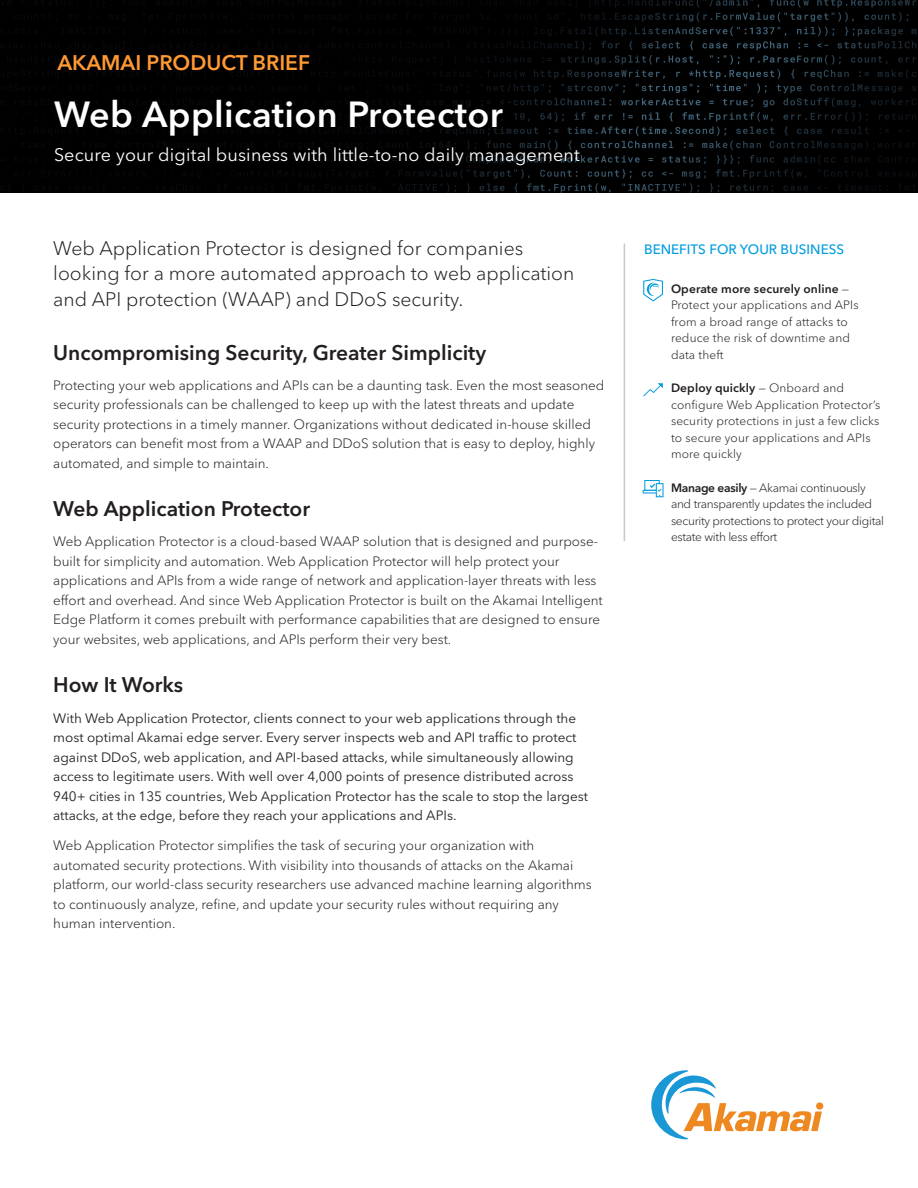
<style>
.page{position:relative;width:918px;height:1188px;background:#fff}
.page>*{position:absolute;margin:0;border:0;box-sizing:border-box;transform-origin:0 0}
.t1{font:600 36px "Avenir Next LT Pro";letter-spacing:.01em;color:#fff}
.ACS_Text_Subhead{font:600 21px "Avenir Next LT Pro";color:#231f20}
.ACS_Preheader{font:600 21px "Avenir Next LT Pro";color:#f93}
.ACS_Text_Intro_Para{font:300 19.5px/25.5px "Avenir Next LT Pro";color:#231f20}
.t2{font:18px "Avenir Next LT Pro";letter-spacing:.01em;color:#fff}
.ACS_Text_Main{font:300 13.5px/19.5px "Avenir Next LT Pro";color:#231f20}
.ACS_Text_Main-2{font:13.5px/19.5px "Avenir Next LT Pro";color:#231f20}
.Mouse_copy{font:500 13.5px "Avenir Next LT Pro";color:#009cde}
.Mouse_copy-2{font:300 12px/16.5px "Avenir Next LT Pro";letter-spacing:.01em;color:#231f20}
.Mouse_copy-3{font:300 12px/16.5px "Avenir Next LT Pro";letter-spacing:-.025em;color:#231f20}
.s1{font-weight:600}
</style>
<div class="page">
<img style="left:0;top:0;width:918px;height:192px">
<div style="left:816px;top:1102px;width:7px;height:8px;background:#ee8922;border-radius:50%"></div>
<svg style="left:651px;top:1070px;width:171px;height:69px"></svg>
<hr style="left:624px;top:244px;width:1px;height:297px;background:#c7c8ca">
<svg style="left:643px;top:480px;width:21px;height:17px"></svg>
<svg style="left:643px;top:383px;width:20px;height:13px"></svg>
<svg style="left:643px;top:279px;width:20px;height:22px"></svg>
<p class="ACS_Preheader" style="left:57px;top:50px;width:254px">AKAMAI PRODUCT BRIEF</p>
<p class="t1" style="left:54px;top:92px;width:450px">Web Application Protector</p>
<p class="t2" style="left:54px;top:144px;width:527px">Secure your digital business with little-to-no daily management</p>
<p class="ACS_Text_Intro_Para" style="left:53px;top:235px;width:523px">Web Application Protector is designed for companies looking for a more automated approach to web application and API protection (WAAP) and DDoS security.</p>
<p class="ACS_Text_Subhead" style="left:53px;top:339px;width:434px">Uncompromising Security, Greater Simplicity</p>
<p class="ACS_Text_Main" style="left:53px;top:375px;width:553px">Protecting your web applications and APIs can be a daunting task. Even the most seasoned security professionals can be challenged to keep up with the latest threats and update security protections in a timely manner. Organizations without dedicated in-house skilled operators can benefit most from a WAAP and DDoS solution that is easy to deploy, highly automated, and simple to maintain.</p>
<p class="ACS_Text_Subhead" style="left:53px;top:496px;width:258px">Web Application Protector</p>
<p class="ACS_Text_Main" style="left:53px;top:532px;width:551px">Web Application Protector is a cloud-based WAAP solution that is designed and purpose&shy;built for simplicity and automation. Web Application Protector will help protect your applications and APIs from a wide range of network and application-layer threats with less effort and overhead. And since Web Application Protector is built on the Akamai Intelligent Edge Platform it comes prebuilt with performance capabilities that are designed to ensure your websites, web applications, and APIs perform their very best.</p>
<p class="ACS_Text_Subhead" style="left:53px;top:672px;width:131px">How It Works</p>
<p class="ACS_Text_Main-2" style="left:53px;top:708px;width:536px">With Web Application Protector, clients connect to your web applications through the most optimal Akamai edge server. Every server inspects web and API traffic to protect against DDoS, web application, and API-based attacks, while simultaneously allowing access to legitimate users. With well over 4,000 points of presence distributed across 940+ cities in 135 countries, Web Application Protector has the scale to stop the largest attacks, at the edge, before they reach your applications and APIs.</p>
<p class="ACS_Text_Main" style="left:53px;top:836px;width:540px">Web Application Protector simplifies the task of securing your organization with automated security protections. With visibility into thousands of attacks on the Akamai platform, our world-class security researchers use advanced machine learning algorithms to continuously analyze, refine, and update your security rules without requiring any human intervention.</p>
<p class="Mouse_copy" style="left:644px;top:241px;width:202px">BENEFITS FOR YOUR BUSINESS</p>
<p class="Mouse_copy-2" style="left:671px;top:280px;width:189px"><span class="s1">Operate more securely online</span> —<br>Protect your applications and APIs from a broad range of attacks to reduce the risk of downtime and data theft</p>
<p class="Mouse_copy-2" style="left:671px;top:380px;width:211px"><span class="s1">Deploy quickly</span> — Onboard and configure Web Application Protector’s security protections in just a few clicks to secure your applications and APIs more quickly</p>
<p class="Mouse_copy-3" style="left:671px;top:479px;width:215px"><span class="s1">Manage easily</span> — Akamai continuously and transparently updates the included security protections to protect your digital estate with less effort</p>
</div>
